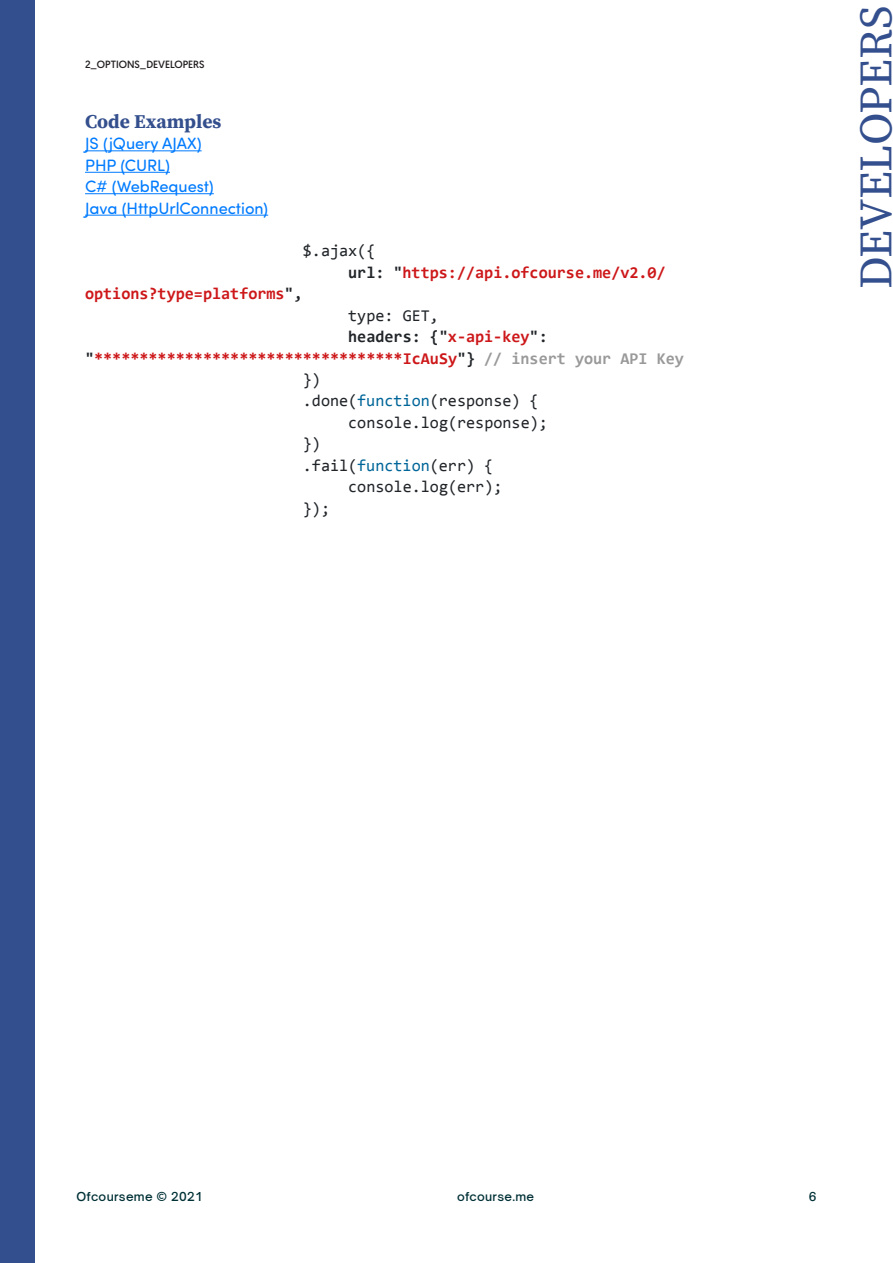
<style>
.page{position:relative;width:893px;height:1263px;background:#fff}
.page>*{position:absolute;margin:0;border:0;box-sizing:border-box;transform-origin:0 0}
.t1{font:46.05px "Source Serif Pro";letter-spacing:-.01em;color:#344f8d}
.t2{font:700 19.5px "Source Serif Pro";color:#344f8d}
.Stile1{font:700 16.5px/21.5px "Consolas";color:#cd1719}
.t3{font:16.5px "Consolas";color:#212529}
.t4{font:16.5px "Sofia Pro Soft";color:#007bff}
.t5{font:500 12px "Open Sauce Two";letter-spacing:.025em;color:#003136}
.t6{font:10.5px "Geomanist";color:#231f20}
.s1{color:#212529}
.s2{color:#999}
.s3{color:#069}
</style>
<div class="page">
<hr style="left:85px;top:150px;width:117px;height:1px;background:#007bff">
<hr style="left:85px;top:172px;width:85px;height:1px;background:#007bff">
<hr style="left:85px;top:193px;width:129px;height:1px;background:#007bff">
<hr style="left:85px;top:215px;width:183px;height:1px;background:#007bff">
<div style="left:0;top:0;width:34px;height:1263px;background:#344f8d"></div>
<p class="t6" style="left:85px;top:57px;width:121px">2_OPTIONS_DEVELOPERS</p>
<p class="t2" style="left:85px;top:108px;width:138px">Code Examples</p>
<p class="t4" style="left:85px;top:132px;width:118px">JS (jQuery AJAX)</p>
<p class="t4" style="left:85px;top:154px;width:86px">PHP (CURL)</p>
<p class="t4" style="left:85px;top:175px;width:130px">C# (WebRequest)</p>
<p class="t4" style="left:85px;top:197px;width:185px">Java (HttpUrlConnection)</p>
<p class="t3" style="left:303px;top:241px;width:74px">$.ajax({</p>
<p class="Stile1" style="left:348px;top:261px;width:319px"><span class="s1">url: "</span>https://api.ofcourse.me/v2.0/</p>
<p class="Stile1" style="left:85px;top:283px;width:219px">options?type=platforms<span class="s1">",</span></p>
<p class="t3" style="left:348px;top:305px;width:92px">type: GET,</p>
<p class="Stile1" style="left:85px;top:326px;width:600px;text-indent:263px"><span class="s1">headers: {"</span>x-api-key<span class="s1">": "</span>**********************************IcAuSy<span class="s1">"}</span> <span class="s2">// insert your API Key</span></p>
<p class="t3" style="left:303px;top:369px;width:20px">})</p>
<p class="t3" style="left:303px;top:391px;width:237px">.done(<span class="s3">function</span>(response) {</p>
<p class="t3" style="left:348px;top:412px;width:201px">console.log(response);</p>
<p class="t3" style="left:303px;top:434px;width:20px">})</p>
<p class="t3" style="left:303px;top:455px;width:192px">.fail(<span class="s3">function</span>(err) {</p>
<p class="t3" style="left:348px;top:476px;width:156px">console.log(err);</p>
<p class="t3" style="left:303px;top:498px;width:29px">});</p>
<p class="t1" style="left:845px;top:289px;width:284px;rotate:-90deg">DEVELOPERS</p>
<p class="t5" style="left:77px;top:1188px;width:128px">Ofcourseme © 2021</p>
<p class="t5" style="left:457px;top:1188px;width:79px">ofcourse.me</p>
<p class="t5" style="left:809px;top:1188px;width:9px">6</p>
</div>
